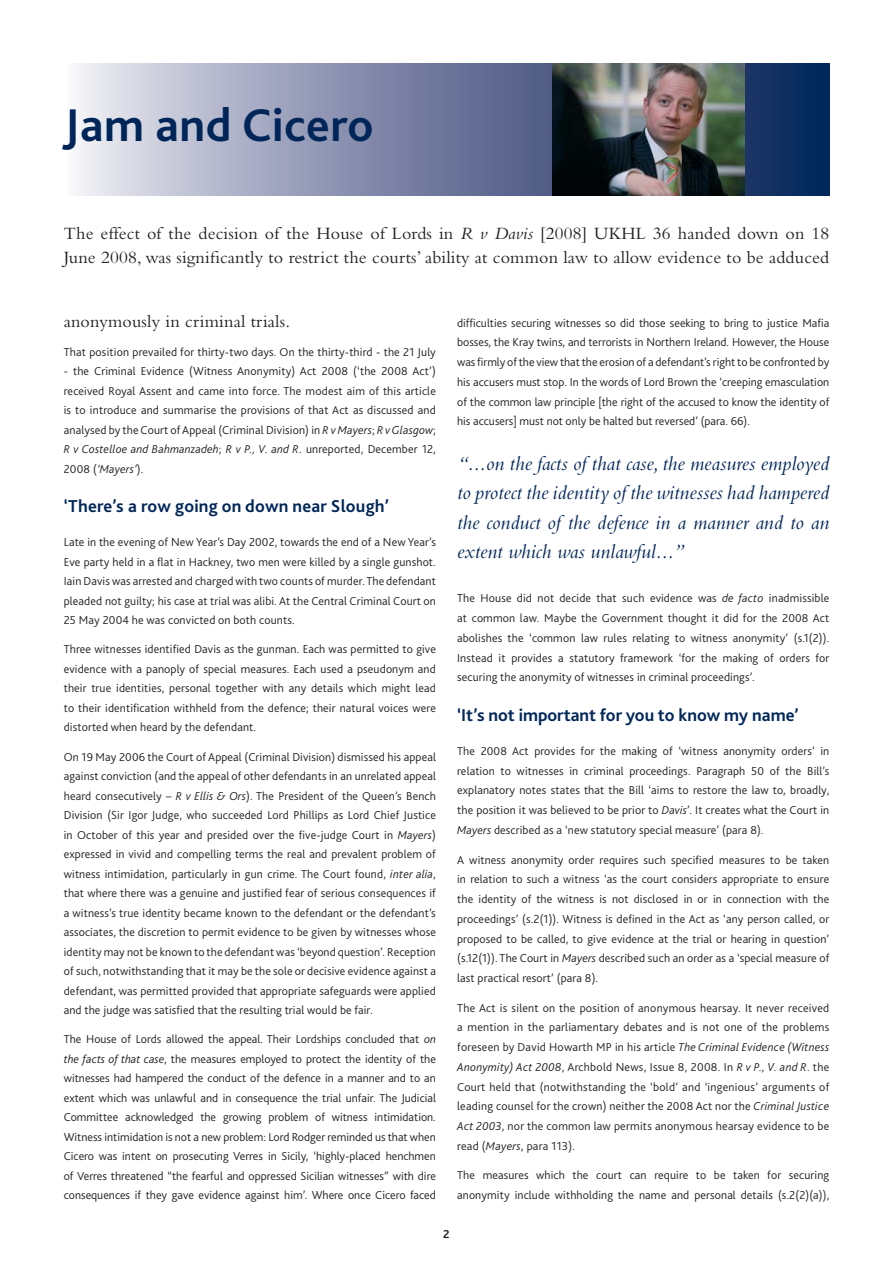
<style>
.page{position:relative;width:893px;height:1263px;background:#fff}
.page>*{position:absolute;margin:0;border:0;box-sizing:border-box;transform-origin:0 0}
.t1{font:700 48px "Bliss 2";letter-spacing:.01em;color:#002659}
.t2{font:italic 21px/29.5px "Bembo";color:#002659;text-align:justify}
.t3{font:18px/24.5px "Bembo";letter-spacing:.01em;color:#231f20}
.t4{font:700 18px "Bliss 2";color:#002659}
.t5{font:300 12px/19.5px "Bliss 2";letter-spacing:.01em;color:#231f20;text-align:justify}
.t6{font:700 12px "Bliss 2";color:#231f20}
.s1{font-style:italic}
</style>
<div class="page">
<svg style="left:79px;top:63px;width:750px;height:132px;background:#828caa"></svg>
<img style="left:553px;top:63px;width:191px;height:132px">
<h1 class="t1" style="left:64px;top:107px;width:311px">Jam and Cicero</h1>
<h3 class="t3" style="left:64px;top:223px;width:767px">The effect of the decision of the House of Lords in <span class="s1">R v Davis</span> [2008] UKHL 36 handed down on 18<br>June 2008, was significantly to restrict the courts’ ability at common law to allow evidence to be adduced</h3>
<h3 class="t3" style="left:64px;top:310px;width:228px">anonymously in criminal trials.</h3>
<p class="t5" style="left:64px;top:343px;width:374px">That position prevailed for thirty-two days. On the thirty-third - the 21 July</p>
<p class="t5" style="left:64px;top:363px;width:374px">- the Criminal Evidence (Witness Anonymity) Act 2008 (‘the 2008 Act’) received Royal Assent and came into force. The modest aim of this article is to introduce and summarise the provisions of that Act as discussed and analysed by the Court of Appeal (Criminal Division) in <span class="s1">R v Mayers</span>; <span class="s1">R v Glasgow</span>; <span class="s1">R v Costelloe and Bahmanzadeh</span>; <span class="s1">R v P., V. and R</span>. unreported, December 12, 2008 (<span class="s1">‘Mayers’</span>).</p>
<h3 class="t4" style="left:64px;top:500px;width:327px">‘There’s a row going on down near Slough’</h3>
<p class="t5" style="left:64px;top:533px;width:374px">Late in the evening of New Year’s Day 2002, towards the end of a New Year’s Eve party held in a flat in Hackney, two men were killed by a single gunshot.<br>Iain Davis was arrested and charged with two counts of murder. The defendant pleaded not guilty; his case at trial was alibi. At the Central Criminal Court on 25 May 2004 he was convicted on both counts.</p>
<p class="t5" style="left:64px;top:641px;width:374px">Three witnesses identified Davis as the gunman. Each was permitted to give evidence with a panoply of special measures. Each used a pseudonym and their true identities, personal together with any details which might lead to their identification withheld from the defence; their natural voices were distorted when heard by the defendant.</p>
<p class="t5" style="left:64px;top:748px;width:374px">On 19 May 2006 the Court of Appeal (Criminal Division) dismissed his appeal against conviction (and the appeal of other defendants in an unrelated appeal heard consecutively – <span class="s1">R v Ellis &amp; Ors</span>). The President of the Queen’s Bench Division (Sir Igor Judge, who succeeded Lord Phillips as Lord Chief Justice in October of this year and presided over the five-judge Court in <span class="s1">Mayers</span>) expressed in vivid and compelling terms the real and prevalent problem of witness intimidation, particularly in gun crime. The Court found, <span class="s1">inter alia</span>, that where there was a genuine and justified fear of serious consequences if a witness’s true identity became known to the defendant or the defendant’s associates, the discretion to permit evidence to be given by witnesses whose identity may not be known to the defendant was ‘beyond question’. Reception of such, notwithstanding that it may be the sole or decisive evidence against a defendant, was permitted provided that appropriate safeguards were applied and the judge was satisfied that the resulting trial would be fair.</p>
<p class="t5" style="left:64px;top:1031px;width:374px">The House of Lords allowed the appeal. Their Lordships concluded that <span class="s1">on the facts of that case</span>, the measures employed to protect the identity of the witnesses had hampered the conduct of the defence in a manner and to an extent which was unlawful and in consequence the trial unfair. The Judicial Committee acknowledged the growing problem of witness intimidation.<br>Witness intimidation is not a new problem: Lord Rodger reminded us that when Cicero was intent on prosecuting Verres in Sicily, ‘highly-placed henchmen of Verres threatened “the fearful and oppressed Sicilian witnesses” with dire consequences if they gave evidence against him’. Where once Cicero faced</p>
<p class="t5" style="left:457px;top:314px;width:374px">difficulties securing witnesses so did those seeking to bring to justice Mafia bosses, the Kray twins, and terrorists in Northern Ireland. However, the House was firmly of the view that the erosion of a defendant’s right to be confronted by his accusers must stop. In the words of Lord Brown the ‘creeping emasculation of the common law principle [the right of the accused to know the identity of his accusers] must not only be halted but reversed’ (para. 66).</p>
<h2 class="t2" style="left:457px;top:450px;width:374px">“...on the facts of that case, the measures employed to protect the identity of the witnesses had hampered the conduct of the defence in a manner and to an extent which was unlawful...”</h2>
<p class="t5" style="left:457px;top:590px;width:374px">The House did not decide that such evidence was <span class="s1">de facto</span> inadmissible at common law. Maybe the Government thought it did for the 2008 Act abolishes the ‘common law rules relating to witness anonymity’ (s.1(2)).<br>Instead it provides a statutory framework ‘for the making of orders for securing the anonymity of witnesses in criminal proceedings’.</p>
<h3 class="t4" style="left:457px;top:708px;width:343px">‘It’s not important for you to know my name’</h3>
<p class="t5" style="left:457px;top:742px;width:374px">The 2008 Act provides for the making of ‘witness anonymity orders’ in relation to witnesses in criminal proceedings. Paragraph 50 of the Bill’s explanatory notes states that the Bill ‘aims to restore the law to, broadly, the position it was believed to be prior to <span class="s1">Davis</span>’. It creates what the Court in <span class="s1">Mayers</span> described as a ‘new statutory special measure’ (para 8).</p>
<p class="t5" style="left:457px;top:851px;width:374px">A witness anonymity order requires such specified measures to be taken in relation to such a witness ‘as the court considers appropriate to ensure the identity of the witness is not disclosed in or in connection with the proceedings’ (s.2(1)). Witness is defined in the Act as ‘any person called, or proposed to be called, to give evidence at the trial or hearing in question’ (s.12(1)). The Court in <span class="s1">Mayers</span> described such an order as a ‘special measure of last practical resort’ (para 8).</p>
<p class="t5" style="left:457px;top:999px;width:374px">The Act is silent on the position of anonymous hearsay. It never received a mention in the parliamentary debates and is not one of the problems foreseen by David Howarth MP in his article <span class="s1">The Criminal Evidence (Witness Anonymity) Act 2008</span>, Archbold News, Issue 8, 2008. In <span class="s1">R v P., V. and R</span>. the Court held that (notwithstanding the ‘bold’ and ‘ingenious’ arguments of leading counsel for the crown) neither the 2008 Act nor the <span class="s1">Criminal Justice Act 2003</span>, nor the common law permits anonymous hearsay evidence to be read (<span class="s1">Mayers</span>, para 113).</p>
<p class="t5" style="left:457px;top:1167px;width:374px">The measures which the court can require to be taken for securing anonymity include withholding the name and personal details (s.2(2)(a)),</p>
<p class="t6" style="left:443px;top:1230px;width:8px">2</p>
</div>
